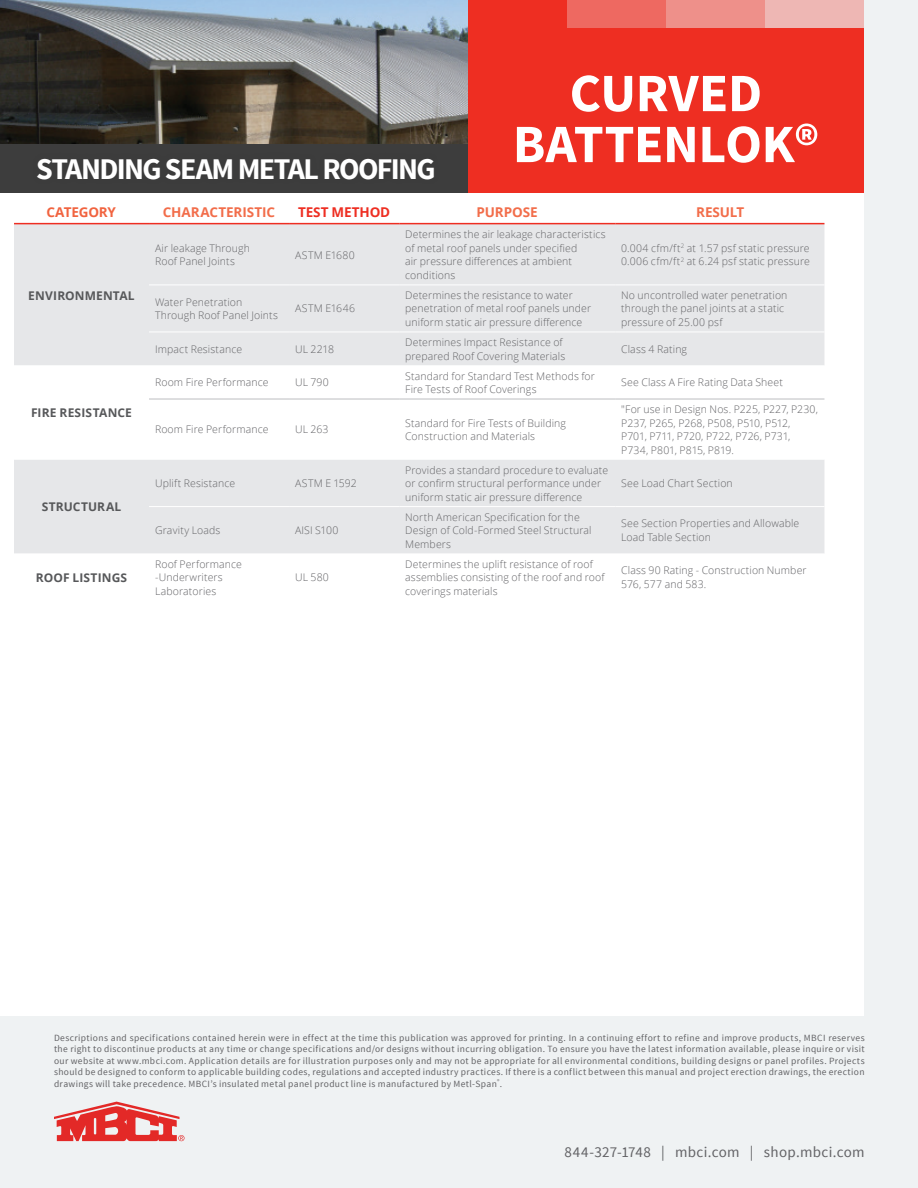
<style>
.page{position:relative;width:918px;height:1188px;background:#eff2f3}
.page>*{position:absolute;margin:0;border:0;box-sizing:border-box;transform-origin:0 0}
.t1{font:700 54px/51px "Source Sans Pro";letter-spacing:-.01em;color:#fff;text-align:center}
.t2{font:700 30px "Source Sans Pro";letter-spacing:-.055em;color:#fff}
.t3{font:15px "Source Sans Pro";letter-spacing:.02em;color:#636366}
.t4{font:700 13.5px "Open Sans";letter-spacing:-.005em;color:#f26d4a}
.t5{font:700 13.5px "Open Sans";letter-spacing:-.005em;color:#ee2e22}
.t6{font:700 13.5px "Open Sans";letter-spacing:-.015em;color:#f1633f}
.t7{font:700 12px "Open Sans";letter-spacing:.015em;color:#57585a}
.t8{font:300 10.5px/13.5px "Open Sans";letter-spacing:.01em;color:#636366}
.t9{font:300 10.5px "Open Sans";letter-spacing:.035em;color:#636366}
.t10{font:9.45px/11.4px "Source Sans Pro";letter-spacing:.04em;color:#636366;text-align:justify}
</style>
<div class="page">
<div style="left:0;top:54px;width:864px;height:961px;background:#fff"></div>
<img style="left:0;top:0;width:468px;height:144px">
<div style="left:0;top:144px;width:588px;height:48px;background:#3d3d3d"></div>
<div style="left:468px;top:28px;width:396px;height:164px;background:#ee2e22"></div>
<div style="left:468px;top:0;width:99px;height:54px;background:#ee2e22"></div>
<div style="left:567px;top:0;width:99px;height:28px;background:#ee6961"></div>
<div style="left:666px;top:0;width:99px;height:28px;background:#ee908a"></div>
<div style="left:765px;top:0;width:99px;height:28px;background:#eeb7b4"></div>
<div style="left:14px;top:224px;width:810px;height:141px;background:#e6e7e9"></div>
<svg style="left:14px;top:398px;width:810px;height:155px;fill:#e6e7e9"></svg>
<hr style="left:149px;top:285px;width:140px;height:1px;background:#fff">
<hr style="left:289px;top:285px;width:110px;height:1px;background:#fff">
<hr style="left:399px;top:285px;width:216px;height:1px;background:#fff">
<hr style="left:615px;top:285px;width:209px;height:1px;background:#fff">
<hr style="left:149px;top:332px;width:140px;height:1px;background:#fff">
<hr style="left:289px;top:332px;width:110px;height:1px;background:#fff">
<hr style="left:399px;top:332px;width:216px;height:1px;background:#fff">
<hr style="left:615px;top:332px;width:209px;height:1px;background:#fff">
<hr style="left:149px;top:506px;width:140px;height:1px;background:#fff">
<hr style="left:289px;top:506px;width:110px;height:1px;background:#fff">
<hr style="left:399px;top:506px;width:216px;height:1px;background:#fff">
<hr style="left:615px;top:506px;width:209px;height:1px;background:#fff">
<hr style="left:149px;top:399px;width:140px;height:1px;background:#bcbdc0">
<hr style="left:289px;top:399px;width:110px;height:1px;background:#bcbdc0">
<hr style="left:399px;top:399px;width:216px;height:1px;background:#bcbdc0">
<hr style="left:615px;top:399px;width:209px;height:1px;background:#bcbdc0">
<hr style="left:14px;top:223px;width:135px;height:1px;background:#ee2e22">
<hr style="left:149px;top:223px;width:140px;height:1px;background:#ee2e22">
<hr style="left:289px;top:223px;width:110px;height:1px;background:#ee2e22">
<hr style="left:399px;top:223px;width:216px;height:1px;background:#ee2e22">
<hr style="left:615px;top:223px;width:209px;height:1px;background:#ee2e22">
<svg style="left:54px;top:1102px;width:131px;height:39px"></svg>
<h2 class="t2" style="left:36px;top:149px;width:401px">STANDING SEAM METAL ROOFING</h2>
<h1 class="t1" style="left:513px;top:70px;width:308px">CURVED<br>BATTENLOK®</h1>
<p class="t6" style="left:46px;top:202px;width:71px">CATEGORY</p>
<p class="t4" style="left:163px;top:202px;width:114px">CHARACTERISTIC</p>
<p class="t5" style="left:298px;top:202px;width:94px">TEST METHOD</p>
<p class="t4" style="left:477px;top:202px;width:63px">PURPOSE</p>
<p class="t4" style="left:696px;top:202px;width:50px">RESULT</p>
<p class="t8" style="left:155px;top:241px;width:96px">Air leakage Through<br>Roof Panel Joints</p>
<p class="t8" style="left:295px;top:248px;width:61px">ASTM E1680</p>
<p class="t8" style="left:405px;top:228px;width:202px">Determines the air leakage characteristics of metal roof panels under specified<br>air pressure differences at ambient conditions</p>
<p class="t8" style="left:621px;top:241px;width:190px">0.004 cfm/ft<sup>2</sup> at 1.57 psf static pressure<br>0.006 cfm/ft<sup>2</sup> at 6.24 psf static pressure</p>
<p class="t7" style="left:28px;top:287px;width:108px">ENVIRONMENTAL</p>
<p class="t8" style="left:155px;top:295px;width:125px">Water Penetration<br>Through Roof Panel Joints</p>
<p class="t9" style="left:295px;top:301px;width:61px">ASTM E1646</p>
<p class="t8" style="left:405px;top:288px;width:188px">Determines the resistance to water penetration of metal roof panels under uniform static air pressure difference</p>
<p class="t8" style="left:621px;top:288px;width:168px">No uncontrolled water penetration through the panel joints at a static pressure of 25.00 psf</p>
<p class="t8" style="left:155px;top:342px;width:89px">Impact Resistance</p>
<p class="t8" style="left:295px;top:342px;width:41px">UL 2218</p>
<p class="t8" style="left:405px;top:335px;width:162px">Determines Impact Resistance of prepared Roof Covering Materials</p>
<p class="t8" style="left:621px;top:342px;width:67px">Class 4 Rating</p>
<p class="t7" style="left:31px;top:404px;width:102px">FIRE RESISTANCE</p>
<p class="t8" style="left:155px;top:375px;width:115px">Room Fire Performance</p>
<p class="t8" style="left:295px;top:375px;width:35px">UL 790</p>
<p class="t8" style="left:405px;top:369px;width:191px">Standard for Standard Test Methods for<br>Fire Tests of Roof Coverings</p>
<p class="t8" style="left:621px;top:375px;width:163px">See Class A Fire Rating Data Sheet</p>
<p class="t8" style="left:155px;top:422px;width:115px">Room Fire Performance</p>
<p class="t8" style="left:295px;top:422px;width:35px">UL 263</p>
<p class="t8" style="left:405px;top:416px;width:162px">Standard for Fire Tests of Building<br>Construction and Materials</p>
<p class="t8" style="left:621px;top:402px;width:198px">"For use in Design Nos. P225, P227, P230, P237, P265, P268, P508, P510, P512, P701, P711, P720, P722, P726, P731, P734, P801, P815, P819.</p>
<p class="t7" style="left:42px;top:498px;width:81px">STRUCTURAL</p>
<p class="t8" style="left:155px;top:476px;width:82px">Uplift Resistance</p>
<p class="t8" style="left:295px;top:476px;width:63px">ASTM E 1592</p>
<p class="t8" style="left:155px;top:523px;width:67px">Gravity Loads</p>
<p class="t8" style="left:295px;top:523px;width:45px">AISI S100</p>
<p class="t8" style="left:405px;top:463px;width:204px">Provides a standard procedure to evaluate or confirm structural performance under uniform static air pressure difference</p>
<p class="t8" style="left:621px;top:476px;width:113px">See Load Chart Section</p>
<p class="t8" style="left:405px;top:510px;width:188px">North American Specification for the<br>Design of Cold-Formed Steel Structural<br>Members</p>
<p class="t8" style="left:621px;top:517px;width:180px">See Section Properties and Allowable<br>Load Table Section</p>
<p class="t7" style="left:36px;top:569px;width:93px">ROOF LISTINGS</p>
<p class="t8" style="left:155px;top:557px;width:89px">Roof Performance -Underwriters<br>Laboratories</p>
<p class="t8" style="left:295px;top:570px;width:35px">UL 580</p>
<p class="t8" style="left:405px;top:557px;width:201px">Determines the uplift resistance of roof assemblies consisting of the roof and roof coverings materials</p>
<p class="t8" style="left:621px;top:564px;width:187px">Class 90 Rating - Construction Number<br>576, 577 and 583.</p>
<p class="t10" style="left:54px;top:1032px;width:812px">Descriptions and specifications contained herein were in effect at the time this publication was approved for printing. In a continuing effort to refine and improve products, MBCI reserves the right to discontinue products at any time or change specifications and/or designs without incurring obligation. To ensure you have the latest information available, please inquire or visit our website at www.mbci.com. Application details are for illustration purposes only and may not be appropriate for all environmental conditions, building designs or panel profiles. Projects should be designed to conform to applicable building codes, regulations and accepted industry practices. If there is a conflict between this manual and project erection drawings, the erection drawings will take precedence. MBCI’s insulated metal panel product line is manufactured by Metl-Span<sup>®</sup>.</p>
<h3 class="t3" style="left:565px;top:1142px;width:301px">844-327-1748 | mbci.com | shop.mbci.com</h3>
</div>
